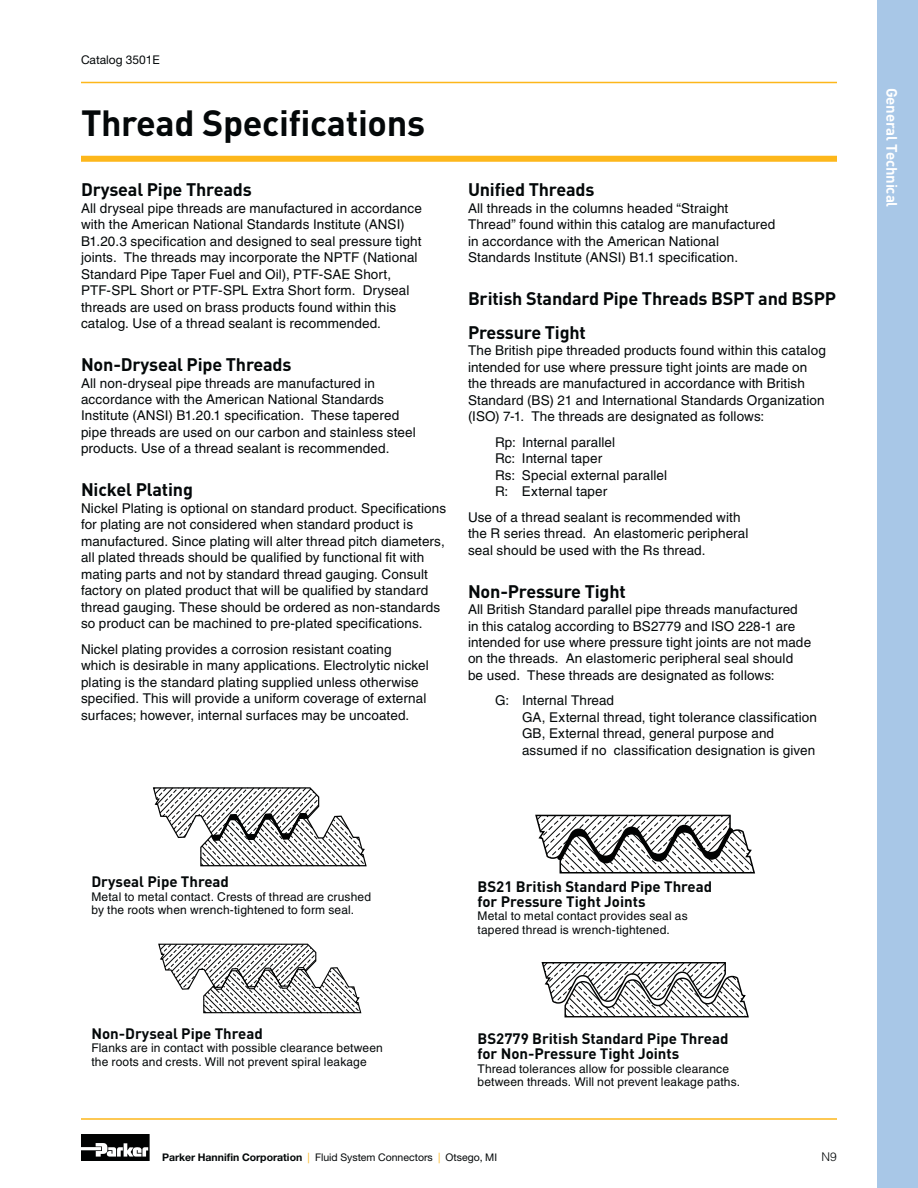
<style>
.page{position:relative;width:918px;height:1188px;background:#fff}
.page>*{position:absolute;margin:0;border:0;box-sizing:border-box;transform-origin:0 0}
.t1{font:700 36px "DINOT";letter-spacing:-.01em;color:#040809}
.t2{font:700 18px/33.8px "DINOT";letter-spacing:-.01em;color:#040809}
.t3{font:700 15px/15px "DINOT";color:#040809}
.t4{font:700 15px "DINOT";letter-spacing:-.01em;color:#fff}
.t5{font:13.5px/16.5px "Helvetica LT Std";letter-spacing:.01em;color:#040809}
.t6{font:12px/13.5px "Helvetica LT Std";letter-spacing:.015em;color:#040809}
.t7{font:12px "Helvetica Neue LT Std";color:#040809}
.t8{font:300 12px "Helvetica LT Std";color:#040809}
.t9{font:10.5px "Helvetica Neue LT Std";color:#040809}
.s1{font-weight:700}
.s2{color:#fdb71b}
</style>
<div class="page">
<hr style="left:81px;top:1118px;width:756px;height:2px;background:#fdb71b">
<svg style="left:81px;top:1134px;width:69px;height:27px"></svg>
<hr style="left:81px;top:82px;width:756px;height:1px;background:#fdb71b">
<div style="left:878px;top:0;width:40px;height:1188px;background:#a8c7e7"></div>
<div style="left:81px;top:156px;width:756px;height:6px;background:#fdb71b"></div>
<svg style="left:158px;top:943px;width:204px;height:71px"></svg>
<svg style="left:153px;top:787px;width:214px;height:80px"></svg>
<svg style="left:542px;top:962px;width:207px;height:56px"></svg>
<svg style="left:535px;top:814px;width:220px;height:60px"></svg>
<p class="t7" style="left:81px;top:55px;width:80px">Catalog 3501E</p>
<h1 class="t1" style="left:81px;top:110px;width:346px">Thread Specifications</h1>
<h2 class="t2" style="left:81px;top:174px;width:172px">Dryseal Pipe Threads</h2>
<p class="t5" style="left:81px;top:201px;width:342px">All dryseal pipe threads are manufactured in accordance with the American National Standards Institute (ANSI)<br>B1.20.3 specification and designed to seal pressure tight joints. The threads may incorporate the NPTF (National Standard Pipe Taper Fuel and Oil), PTF-SAE Short, PTF-SPL Short or PTF-SPL Extra Short form. Dryseal threads are used on brass products found within this catalog. Use of a thread sealant is recommended.</p>
<h2 class="t2" style="left:81px;top:349px;width:212px">Non-Dryseal Pipe Threads</h2>
<p class="t5" style="left:81px;top:376px;width:336px">All non-dryseal pipe threads are manufactured in accordance with the American National Standards Institute (ANSI) B1.20.1 specification. These tapered pipe threads are used on our carbon and stainless steel products. Use of a thread sealant is recommended.</p>
<h2 class="t2" style="left:81px;top:474px;width:114px">Nickel Plating</h2>
<p class="t5" style="left:81px;top:501px;width:367px">Nickel Plating is optional on standard product. Specifications for plating are not considered when standard product is manufactured. Since plating will alter thread pitch diameters, all plated threads should be qualified by functional fit with mating parts and not by standard thread gauging. Consult factory on plated product that will be qualified by standard thread gauging. These should be ordered as non-standards so product can be machined to pre-plated specifications.</p>
<p class="t5" style="left:81px;top:642px;width:349px">Nickel plating provides a corrosion resistant coating which is desirable in many applications. Electrolytic nickel plating is the standard plating supplied unless otherwise specified. This will provide a uniform coverage of external surfaces; however, internal surfaces may be uncoated.</p>
<h2 class="t2" style="left:468px;top:174px;width:128px">Unified Threads</h2>
<p class="t5" style="left:468px;top:201px;width:309px">All threads in the columns headed “Straight Thread” found within this catalog are manufactured in accordance with the American National Standards Institute (ANSI) B1.1 specification.</p>
<h2 class="t2" style="left:468px;top:283px;width:370px">British Standard Pipe Threads BSPT and BSPP<br>Pressure Tight</h2>
<p class="t5" style="left:468px;top:343px;width:359px">The British pipe threaded products found within this catalog intended for use where pressure tight joints are made on the threads are manufactured in accordance with British Standard (BS) 21 and International Standards Organization (ISO) 7-1. The threads are designated as follows:</p>
<p class="t5" style="left:495px;top:435px;width:174px">Rp: Internal parallel<br>Rc: Internal taper<br>Rs: Special external parallel<br>R: External taper</p>
<p class="t5" style="left:468px;top:510px;width:282px">Use of a thread sealant is recommended with the R series thread. An elastomeric peripheral seal should be used with the Rs thread.</p>
<h2 class="t2" style="left:468px;top:576px;width:159px">Non-Pressure Tight</h2>
<p class="t5" style="left:468px;top:602px;width:345px">All British Standard parallel pipe threads manufactured in this catalog according to BS2779 and ISO 228-1 are intended for use where pressure tight joints are not made on the threads. An elastomeric peripheral seal should be used. These threads are designated as follows:</p>
<p class="t5" style="left:522px;top:694px;width:297px;text-indent:-27px">G: Internal Thread<br>GA, External thread, tight tolerance classification GB, External thread, general purpose and assumed if no classification designation is given</p>
<p class="t3" style="left:91px;top:876px;width:139px">Dryseal Pipe Thread</p>
<p class="t6" style="left:91px;top:891px;width:281px">Metal to metal contact. Crests of thread are crushed by the roots when wrench-tightened to form seal.</p>
<p class="t3" style="left:91px;top:1027px;width:173px">Non-Dryseal Pipe Thread</p>
<p class="t6" style="left:91px;top:1042px;width:293px">Flanks are in contact with possible clearance between the roots and crests. Will not prevent spiral leakage</p>
<p class="t3" style="left:478px;top:880px;width:236px">BS21 British Standard Pipe Thread for Pressure Tight Joints</p>
<p class="t6" style="left:478px;top:910px;width:212px">Metal to metal contact provides seal as tapered thread is wrench-tightened.</p>
<p class="t3" style="left:478px;top:1033px;width:252px">BS2779 British Standard Pipe Thread for Non-Pressure Tight Joints</p>
<p class="t6" style="left:478px;top:1063px;width:264px">Thread tolerances allow for possible clearance between threads. Will not prevent leakage paths.</p>
<p class="t9" style="left:162px;top:1153px;width:337px"><span class="s1">Parker Hannifin Corporation</span> <span class="s2">|</span> Fluid System Connectors <span class="s2">|</span> Otsego, MI</p>
<p class="t8" style="left:822px;top:1150px;width:17px">N9</p>
<p class="t4" style="left:897px;top:88px;width:121px;rotate:90deg">General Technical</p>
</div>
